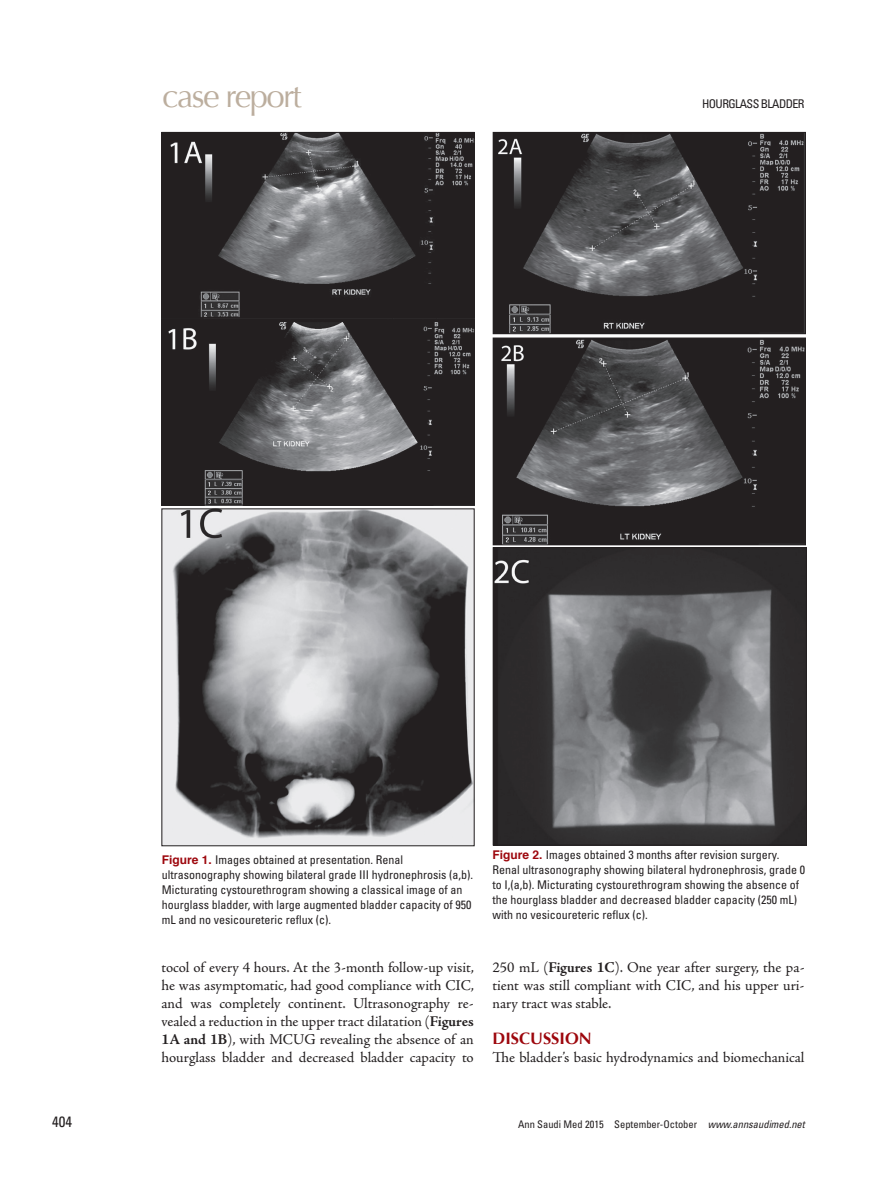
<style>
.page{position:relative;width:893px;height:1191px;background:#fff}
.page>*{position:absolute;margin:0;border:0;box-sizing:border-box;transform-origin:0 0}
.t1{font:33px "Optima";letter-spacing:-.05em;color:#bcae9e}
.t2{font:700 16.5px "Optima";color:#9d070d}
.t3{font:15px/18px "Adobe Jenson Pro";color:#231f20;text-align:justify}
.t4{font:condensed 15px "Univers LT Std";color:#231f20}
.t5{font:condensed 12px/15px "Univers LT Std";color:#231f20}
.t6{font:condensed 12px "Univers LT Std";letter-spacing:-.05em;color:#231f20}
.t7{font:condensed 10.5px "Univers LT Std";color:#231f20}
.s1{font-family:"Helvetica";font-weight:700;font-stretch:normal;color:#9d070d}
.s2{font-weight:700}
.s3{font-style:italic}
</style>
<div class="page">
<img style="left:163px;top:134px;width:310px;height:182px">
<div style="left:161px;top:132px;width:314px;height:186px;border:1px solid #231f20"></div>
<img style="left:163px;top:320px;width:310px;height:183px">
<div style="left:161px;top:318px;width:314px;height:187px;border:1px solid #231f20"></div>
<img style="left:163px;top:510px;width:310px;height:334px">
<img style="left:495px;top:134px;width:309px;height:198px">
<div style="left:493px;top:132px;width:313px;height:202px;border:1px solid #231f20"></div>
<img style="left:495px;top:340px;width:309px;height:203px">
<div style="left:493px;top:338px;width:313px;height:207px;border:1px solid #231f20"></div>
<img style="left:495px;top:549px;width:310px;height:294px">
<div style="left:493px;top:547px;width:314px;height:298px;border:1px solid #231f20"></div>
<h1 class="t1" style="left:162px;top:76px;width:141px">case report</h1>
<p class="t6" style="left:702px;top:96px;width:104px">hourglass bladder</p>
<p class="t5" style="left:162px;top:852px;width:313px"><span class="s1">Figure 1.</span> Images obtained at presentation. Renal ultrasonography showing bilateral grade III hydronephrosis (a,b).<br>Micturating cystourethrogram showing a classical image of an hourglass bladder, with large augmented bladder capacity of 950 mL and no vesicoureteric reflux (c).</p>
<p class="t3" style="left:161px;top:959px;width:314px">tocol of every 4 hours. At the 3-month follow-up visit, he was asymptomatic, had good compliance with CIC, and was completely continent. Ultrasonography re&shy;vealed a reduction in the upper tract dilatation (<span class="s2">Figures 1A and 1B</span>), with MCUG revealing the absence of an hourglass bladder and decreased bladder capacity to</p>
<p class="t5" style="left:493px;top:847px;width:314px"><span class="s1">Figure 2.</span> Images obtained 3 months after revision surgery.<br>Renal ultrasonography showing bilateral hydronephrosis, grade 0 to I,(a,b). Micturating cystourethrogram showing the absence of the hourglass bladder and decreased bladder capacity (250 mL) with no vesicoureteric reflux (c).</p>
<p class="t3" style="left:493px;top:959px;width:313px">250 mL (<span class="s2">Figures 1C</span>). One year after surgery, the pa&shy;tient was still compliant with CIC, and his upper uri&shy;nary tract was stable.</p>
<h2 class="t2" style="left:493px;top:1029px;width:101px">DISCUSSION</h2>
<p class="t3" style="left:493px;top:1049px;width:313px">The bladder’s basic hydrodynamics and biomechanical</p>
<p class="t4" style="left:52px;top:1111px;width:21px">404</p>
<p class="t7" style="left:518px;top:1118px;width:288px">Ann Saudi Med 2015 September-October <span class="s3">www.annsaudimed.net</span></p>
</div>
